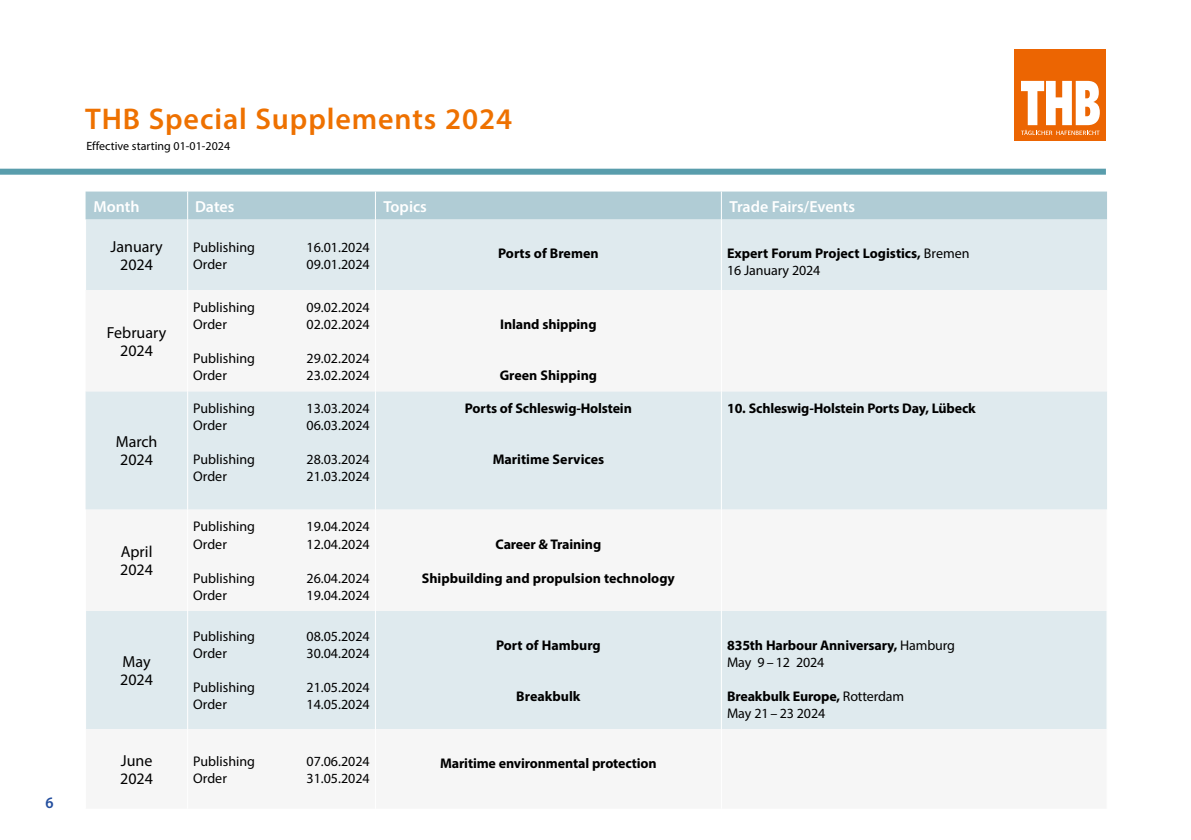
<style>
.page{position:relative;width:1191px;height:840px;background:#fff}
.page>*{position:absolute;margin:0;border:0;box-sizing:border-box;transform-origin:0 0}
.t1{font:600 30px "Myriad Pro";letter-spacing:.03em;color:#ee7100}
.t2{font:16px/18px "Myriad Pro";color:#000}
.t3{font:600 16px "Myriad Pro";color:#fff}
.t4{font:600 16px "Myriad Pro";color:#234e9e;scale:.95 1}
.t5{font:14px/17px "Myriad Pro";color:#000}
.t6{font:700 14px/17px "Myriad Pro";letter-spacing:-.01em;color:#000}
.t7{font:12px "Myriad Pro";color:#000}
.s1{font-weight:400}
.s2{font-weight:700}
</style>
<div class="page">
<div style="left:1015px;top:50px;width:91px;height:91px;background:#ec6502"></div>
<svg style="left:1021px;top:81px;width:78px;height:54px"></svg>
<div style="left:0;top:168px;width:1106px;height:6px;background:#599dac"></div>
<div style="left:86px;top:219px;width:1021px;height:71px;background:#dfeaee"></div>
<svg style="left:86px;top:391px;width:1021px;height:338px;fill:#dfeaee"></svg>
<div style="left:86px;top:191px;width:1021px;height:28px;background:#b0ccd5"></div>
<hr style="left:375px;top:219px;width:1px;height:71px;background:#fff">
<hr style="left:721px;top:219px;width:1px;height:71px;background:#fff">
<hr style="left:187px;top:391px;width:1px;height:118px;background:#fff">
<hr style="left:375px;top:391px;width:1px;height:118px;background:#fff">
<hr style="left:721px;top:391px;width:1px;height:118px;background:#fff">
<hr style="left:187px;top:219px;width:1px;height:71px;background:#fff">
<hr style="left:187px;top:509px;width:1px;height:101px;background:#fff">
<hr style="left:187px;top:728px;width:1px;height:80px;background:#fff">
<hr style="left:375px;top:509px;width:1px;height:101px;background:#fff">
<hr style="left:721px;top:509px;width:1px;height:101px;background:#fff">
<hr style="left:1106px;top:509px;width:1px;height:101px;background:#fff">
<hr style="left:187px;top:610px;width:1px;height:118px;background:#fff">
<hr style="left:375px;top:610px;width:1px;height:118px;background:#fff">
<hr style="left:721px;top:610px;width:1px;height:118px;background:#fff">
<hr style="left:1106px;top:610px;width:1px;height:118px;background:#fff">
<hr style="left:375px;top:728px;width:1px;height:80px;background:#fff">
<hr style="left:721px;top:728px;width:1px;height:80px;background:#fff">
<hr style="left:1106px;top:728px;width:1px;height:80px;background:#fff">
<p class="t4" style="left:45px;top:792px;width:10px">6</p>
<h1 class="t1" style="left:85px;top:100px;width:428px">THB Special Supplements 2024</h1>
<p class="t7" style="left:86px;top:138px;width:145px">Effective starting 01-01-2024</p>
<p class="t3" style="left:94px;top:196px;width:48px">Month</p>
<p class="t3" style="left:195px;top:196px;width:41px">Dates</p>
<p class="t3" style="left:383px;top:196px;width:45px">Topics</p>
<p class="t3" style="left:729px;top:196px;width:127px">Trade Fairs/Events</p>
<p class="t2" style="left:110px;top:237px;width:54px;text-align:center">January<br>2024</p>
<p class="t5" style="left:193px;top:238px;width:63px">Publishing</p>
<p class="t5" style="left:306px;top:238px;width:65px">16.01.2024</p>
<p class="t6" style="left:498px;top:244px;width:102px">Ports of Bremen</p>
<p class="t6" style="left:727px;top:244px;width:244px">Expert Forum Project Logistics, <span class="s1">Bremen<br>16 January 2024</span></p>
<p class="t5" style="left:193px;top:255px;width:35px">Order</p>
<p class="t5" style="left:306px;top:255px;width:65px">09.01.2024</p>
<p class="t2" style="left:107px;top:323px;width:61px;text-align:center">February<br>2024</p>
<p class="t2" style="left:116px;top:432px;width:43px">March<br>2024</p>
<p class="t2" style="left:120px;top:542px;width:34px">April<br>2024</p>
<p class="t2" style="left:120px;top:652px;width:34px">May<br>2024</p>
<p class="t5" style="left:193px;top:298px;width:63px">Publishing</p>
<p class="t5" style="left:306px;top:298px;width:65px">09.02.2024</p>
<p class="t5" style="left:193px;top:315px;width:35px">Order</p>
<p class="t5" style="left:306px;top:315px;width:65px">02.02.2024</p>
<p class="t5" style="left:193px;top:349px;width:63px">Publishing</p>
<p class="t5" style="left:306px;top:349px;width:65px">29.02.2024</p>
<p class="t5" style="left:193px;top:366px;width:35px">Order</p>
<p class="t5" style="left:306px;top:366px;width:65px">23.02.2024</p>
<p class="t5" style="left:193px;top:399px;width:63px">Publishing</p>
<p class="t5" style="left:306px;top:399px;width:65px">13.03.2024</p>
<p class="t5" style="left:193px;top:416px;width:35px">Order</p>
<p class="t5" style="left:306px;top:416px;width:65px">06.03.2024</p>
<p class="t5" style="left:193px;top:450px;width:63px">Publishing</p>
<p class="t5" style="left:306px;top:450px;width:65px">28.03.2024</p>
<p class="t5" style="left:193px;top:467px;width:35px">Order</p>
<p class="t5" style="left:306px;top:467px;width:65px">21.03.2024</p>
<p class="t5" style="left:193px;top:517px;width:63px">Publishing</p>
<p class="t5" style="left:306px;top:517px;width:65px">19.04.2024</p>
<p class="t5" style="left:193px;top:534px;width:35px">Order</p>
<p class="t5" style="left:306px;top:534px;width:65px">12.04.2024</p>
<p class="t5" style="left:193px;top:568px;width:63px">Publishing</p>
<p class="t5" style="left:306px;top:568px;width:65px">26.04.2024</p>
<p class="t5" style="left:193px;top:585px;width:35px">Order</p>
<p class="t5" style="left:306px;top:585px;width:65px">19.04.2024</p>
<p class="t5" style="left:193px;top:627px;width:63px">Publishing</p>
<p class="t5" style="left:306px;top:627px;width:65px">08.05.2024</p>
<p class="t5" style="left:193px;top:644px;width:35px">Order</p>
<p class="t5" style="left:306px;top:644px;width:65px">30.04.2024</p>
<p class="t5" style="left:193px;top:678px;width:63px">Publishing</p>
<p class="t5" style="left:306px;top:678px;width:65px">21.05.2024</p>
<p class="t5" style="left:193px;top:695px;width:35px">Order</p>
<p class="t5" style="left:306px;top:695px;width:65px">14.05.2024</p>
<p class="t2" style="left:120px;top:751px;width:34px">June<br>2024</p>
<p class="t5" style="left:193px;top:751px;width:63px">Publishing</p>
<p class="t5" style="left:306px;top:751px;width:65px">07.06.2024</p>
<p class="t5" style="left:193px;top:768px;width:35px">Order</p>
<p class="t5" style="left:306px;top:768px;width:65px">31.05.2024</p>
<p class="t6" style="left:500px;top:315px;width:98px">Inland shipping</p>
<p class="t6" style="left:500px;top:366px;width:99px">Green Shipping</p>
<p class="t6" style="left:465px;top:399px;width:168px">Ports of Schleswig-Holstein</p>
<p class="t6" style="left:492px;top:450px;width:113px">Maritime Services</p>
<p class="t6" style="left:495px;top:534px;width:107px">Career &amp; Training</p>
<p class="t6" style="left:422px;top:568px;width:254px">Shipbuilding and propulsion technology</p>
<p class="t6" style="left:496px;top:635px;width:106px">Port of Hamburg</p>
<p class="t6" style="left:516px;top:686px;width:66px">Breakbulk</p>
<p class="t6" style="left:440px;top:754px;width:218px">Maritime environmental protection</p>
<p class="t6" style="left:727px;top:399px;width:250px">10. Schleswig-Holstein Ports Day, Lübeck</p>
<p class="t6" style="left:727px;top:635px;width:229px">835th Harbour Anniversary, <span class="s1">Hamburg<br>May 9 – 12 2024</span></p>
<p class="t5" style="left:727px;top:687px;width:178px"><span class="s2">Breakbulk Europe,</span> Rotterdam<br>May 21 – 23 2024</p>
</div>
